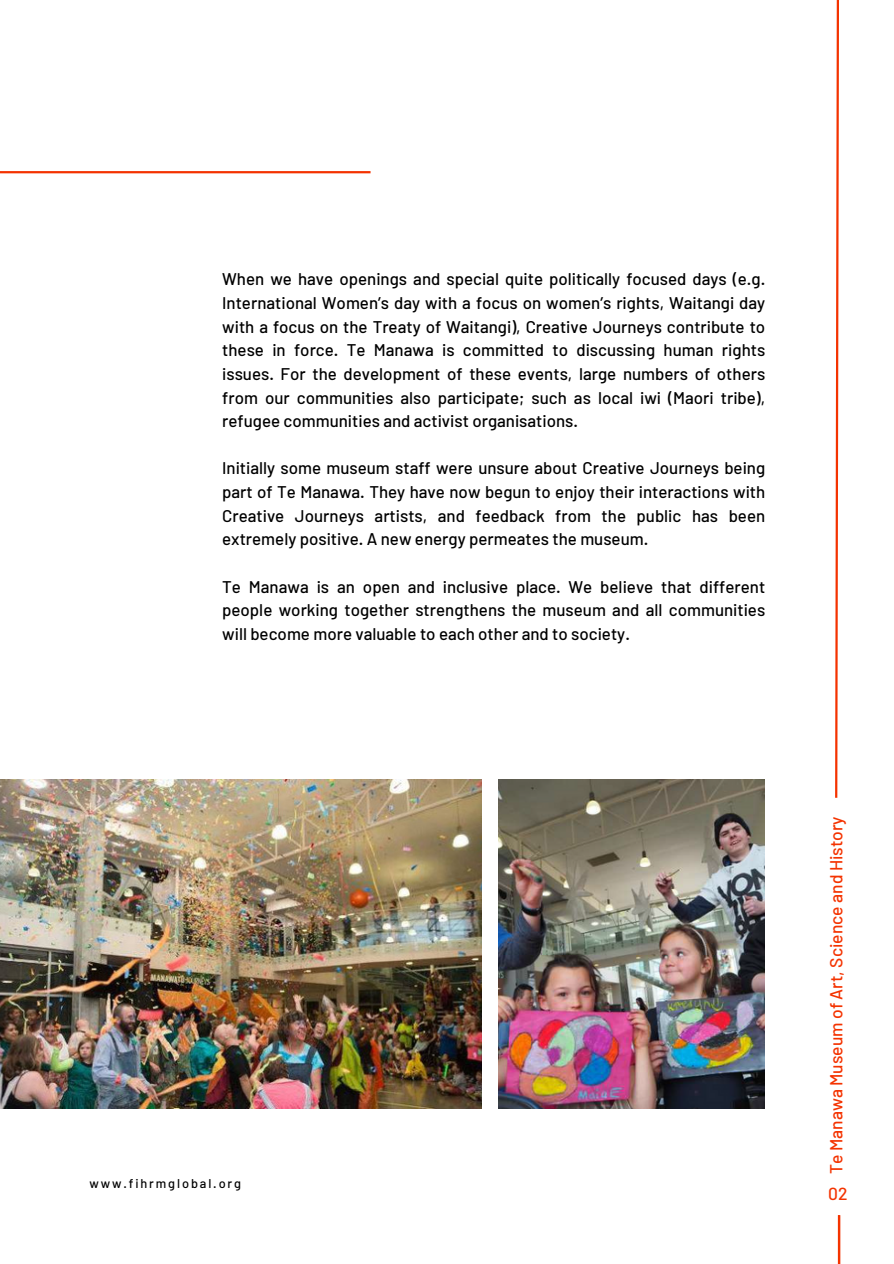
<style>
.page{position:relative;width:894px;height:1264px;background:#fff}
.page>*{position:absolute;margin:0;border:0;box-sizing:border-box;transform-origin:0 0}
.t1{font:500 17.4px "Barlow";color:#f43300}
.t2{font:500 16.8px/23.7px "Barlow";color:#000;text-align:justify}
.t3{font:500 12.75px "Barlow";letter-spacing:.15em;color:#000}
</style>
<div class="page">
<img style="left:0;top:779px;width:482px;height:329px">
<hr style="left:0;top:171px;width:370px;height:2px;background:#f43300">
<svg style="left:835px;top:0;width:4px;height:798px"></svg>
<hr style="left:837px;top:1215px;width:2px;height:48px;background:#f43300">
<img style="left:498px;top:779px;width:266px;height:329px">
<p class="t2" style="left:222px;top:267px;width:544px">When we have openings and special quite politically focused days (e.g.<br>International Women’s day with a focus on women’s rights, Waitangi day with a focus on the Treaty of Waitangi), Creative Journeys contribute to these in force. Te Manawa is committed to discussing human rights issues. For the development of these events, large numbers of others from our communities also participate; such as local iwi (Maori tribe), refugee communities and activist organisations.</p>
<p class="t2" style="left:222px;top:456px;width:544px">Initially some museum staff were unsure about Creative Journeys being part of Te Manawa. They have now begun to enjoy their interactions with Creative Journeys artists, and feedback from the public has been extremely positive. A new energy permeates the museum.</p>
<p class="t2" style="left:222px;top:574px;width:544px">Te Manawa is an open and inclusive place. We believe that different people working together strengthens the museum and all communities will become more valuable to each other and to society.</p>
<p class="t3" style="left:89px;top:1174px;width:153px">www.fihrmglobal.org</p>
<h1 class="t1" style="left:824px;top:1174px;width:359px;rotate:-90deg">Te Manawa Museum of Art, Science and History</h1>
<h1 class="t1" style="left:827px;top:1182px;width:21px">02</h1>
</div>
